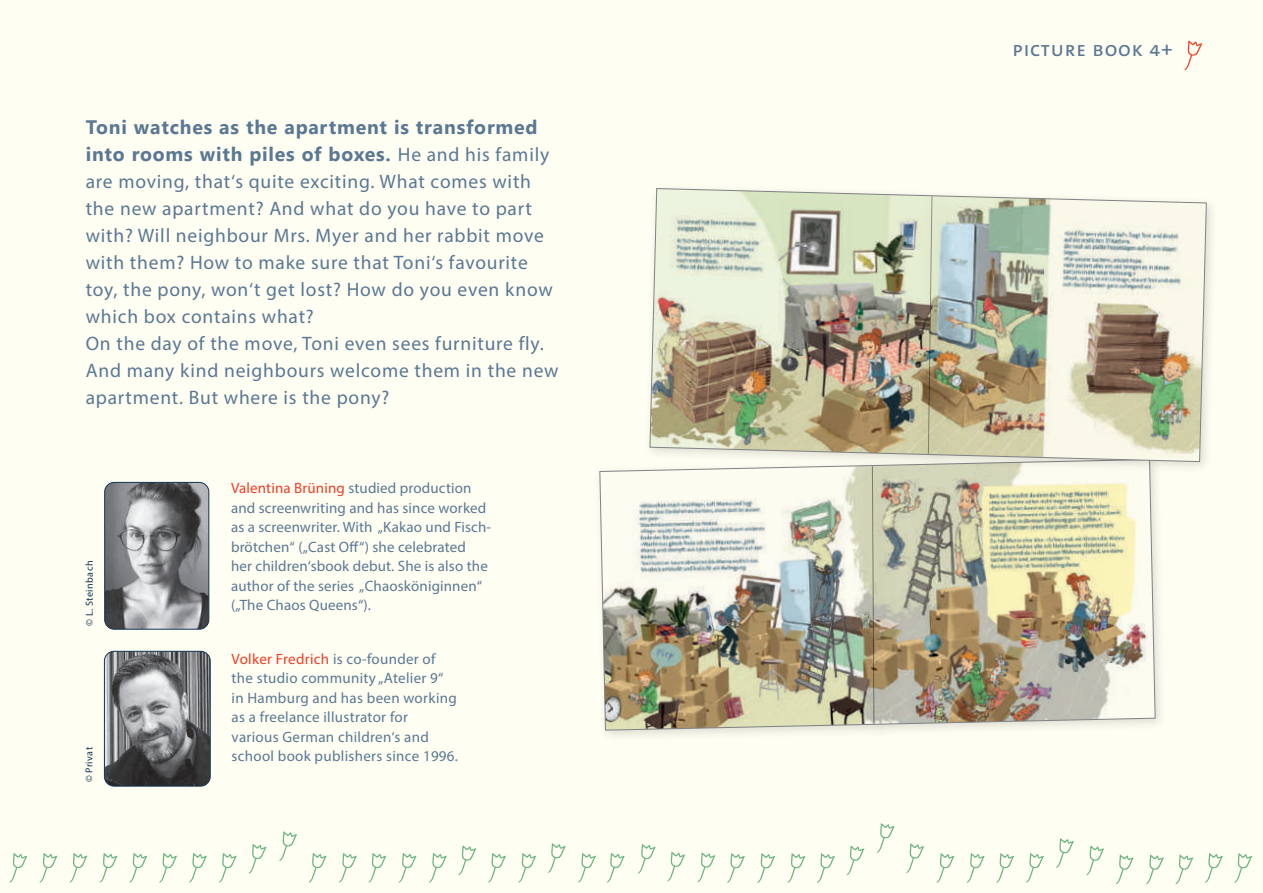
<style>
.page{position:relative;width:1263px;height:893px;background:#fffef2}
.page>*{position:absolute;margin:0;border:0;box-sizing:border-box;transform-origin:0 0}
.t1{font:21px "The Sans";letter-spacing:.04em;color:#5a7893}
.t2{font:19.5px/27px "Myriad Pro";letter-spacing:.04em;color:#5a7893}
.t3{font:700 19.5px/27px "Leelawadee UI";letter-spacing:.04em;color:#5a7893}
.t4{font:15px/19.5px "Myriad Pro";letter-spacing:.01em;color:#5a7893}
.t5{font:10.05px "Myriad Pro";letter-spacing:.04em;color:#113451}
.s1{font-family:"Myriad Pro";font-weight:400}
.s2{color:#ef3e27}
</style>
<div class="page">
<svg style="left:9px;top:853px;width:18px;height:29px"></svg>
<svg style="left:39px;top:853px;width:18px;height:29px"></svg>
<svg style="left:70px;top:853px;width:17px;height:29px"></svg>
<svg style="left:100px;top:853px;width:17px;height:29px"></svg>
<svg style="left:129px;top:853px;width:18px;height:29px"></svg>
<svg style="left:159px;top:853px;width:18px;height:29px"></svg>
<svg style="left:189px;top:853px;width:18px;height:29px"></svg>
<svg style="left:219px;top:853px;width:18px;height:29px"></svg>
<svg style="left:249px;top:844px;width:18px;height:29px"></svg>
<svg style="left:279px;top:831px;width:18px;height:30px"></svg>
<svg style="left:309px;top:853px;width:18px;height:29px"></svg>
<svg style="left:339px;top:853px;width:18px;height:29px"></svg>
<svg style="left:368px;top:853px;width:18px;height:29px"></svg>
<svg style="left:399px;top:853px;width:18px;height:29px"></svg>
<svg style="left:429px;top:853px;width:18px;height:29px"></svg>
<svg style="left:458px;top:845px;width:18px;height:30px"></svg>
<svg style="left:488px;top:853px;width:18px;height:29px"></svg>
<svg style="left:518px;top:853px;width:18px;height:29px"></svg>
<svg style="left:548px;top:843px;width:18px;height:30px"></svg>
<svg style="left:578px;top:853px;width:18px;height:29px"></svg>
<svg style="left:607px;top:853px;width:18px;height:29px"></svg>
<svg style="left:638px;top:844px;width:18px;height:30px"></svg>
<svg style="left:667px;top:852px;width:18px;height:29px"></svg>
<svg style="left:697px;top:852px;width:18px;height:30px"></svg>
<svg style="left:727px;top:853px;width:18px;height:30px"></svg>
<svg style="left:757px;top:853px;width:18px;height:30px"></svg>
<svg style="left:787px;top:853px;width:18px;height:30px"></svg>
<svg style="left:817px;top:853px;width:18px;height:30px"></svg>
<svg style="left:846px;top:846px;width:18px;height:29px"></svg>
<svg style="left:876px;top:823px;width:19px;height:30px"></svg>
<svg style="left:906px;top:843px;width:18px;height:30px"></svg>
<svg style="left:936px;top:853px;width:18px;height:30px"></svg>
<svg style="left:966px;top:853px;width:19px;height:30px"></svg>
<svg style="left:996px;top:853px;width:18px;height:30px"></svg>
<svg style="left:1056px;top:838px;width:18px;height:30px"></svg>
<svg style="left:1086px;top:846px;width:18px;height:29px"></svg>
<svg style="left:1115px;top:855px;width:19px;height:29px"></svg>
<svg style="left:1146px;top:855px;width:18px;height:29px"></svg>
<svg style="left:1175px;top:855px;width:18px;height:29px"></svg>
<svg style="left:1205px;top:853px;width:18px;height:30px"></svg>
<svg style="left:1234px;top:853px;width:18px;height:30px"></svg>
<svg style="left:1026px;top:853px;width:18px;height:30px"></svg>
<img style="left:105px;top:482px;width:104px;height:147px">
<div style="left:104px;top:482px;width:105px;height:147px;border:1px solid #113451;border-radius:10px"></div>
<img style="left:104px;top:651px;width:106px;height:135px">
<div style="left:104px;top:651px;width:106px;height:135px;border:1px solid #113451;border-radius:10px"></div>
<div style="left:594px;top:453px;width:573px;height:289px;background:#231f20;opacity:.15"></div>
<img style="left:599px;top:459px;width:556px;height:272px">
<div style="left:857px;top:457px;width:46px;height:290px;background:#231f20;opacity:.83"></div>
<svg style="left:871px;top:474px;width:4px;height:251px"></svg>
<div style="left:644px;top:183px;width:574px;height:291px;background:#231f20;opacity:.15"></div>
<img style="left:649px;top:188px;width:558px;height:274px">
<div style="left:913px;top:188px;width:48px;height:289px;background:#231f20;opacity:.83"></div>
<svg style="left:927px;top:195px;width:6px;height:260px;background:#b2b195"></svg>
<svg style="left:1184px;top:41px;width:18px;height:29px"></svg>
<h2 class="t3" style="left:86px;top:112px;width:465px">Toni watches as the apartment is transformed into rooms with piles of boxes. <span class="s1">He and his family</span></h2>
<p class="t2" style="left:86px;top:168px;width:474px">are moving, that‘s quite exciting. What comes with the new apartment? And what do you have to part with? Will neighbour Mrs. Myer and her rabbit move with them? How to make sure that Toni‘s favourite toy, the pony, won‘t get lost? How do you even know which box contains what?<br>On the day of the move, Toni even sees furniture fly.<br>And many kind neighbours welcome them in the new apartment. But where is the pony?</p>
<p class="t5" style="left:83px;top:626px;width:67px;rotate:-90deg">© L. Steinbach</p>
<p class="t5" style="left:83px;top:782px;width:37px;rotate:-90deg">© Privat</p>
<p class="t4" style="left:231px;top:478px;width:262px"><span class="s2">Valentina Brüning</span> studied production and screenwriting and has since worked as a screenwriter. With „Kakao und Fisch&shy;brötchen“ („Cast Off“) she celebrated<br>her children‘sbook debut. She is also the author of the series „Chaosköniginnen“ („The Chaos Queens“).</p>
<p class="t4" style="left:232px;top:649px;width:228px"><span class="s2">Volker Fredrich</span> is co-founder of the studio community „Atelier 9“ in Hamburg and has been working as a freelance illustrator for various German children‘s and school book publishers since 1996.</p>
<h1 class="t1" style="left:1012px;top:36px;width:162px">picture book 4+</h1>
</div>
